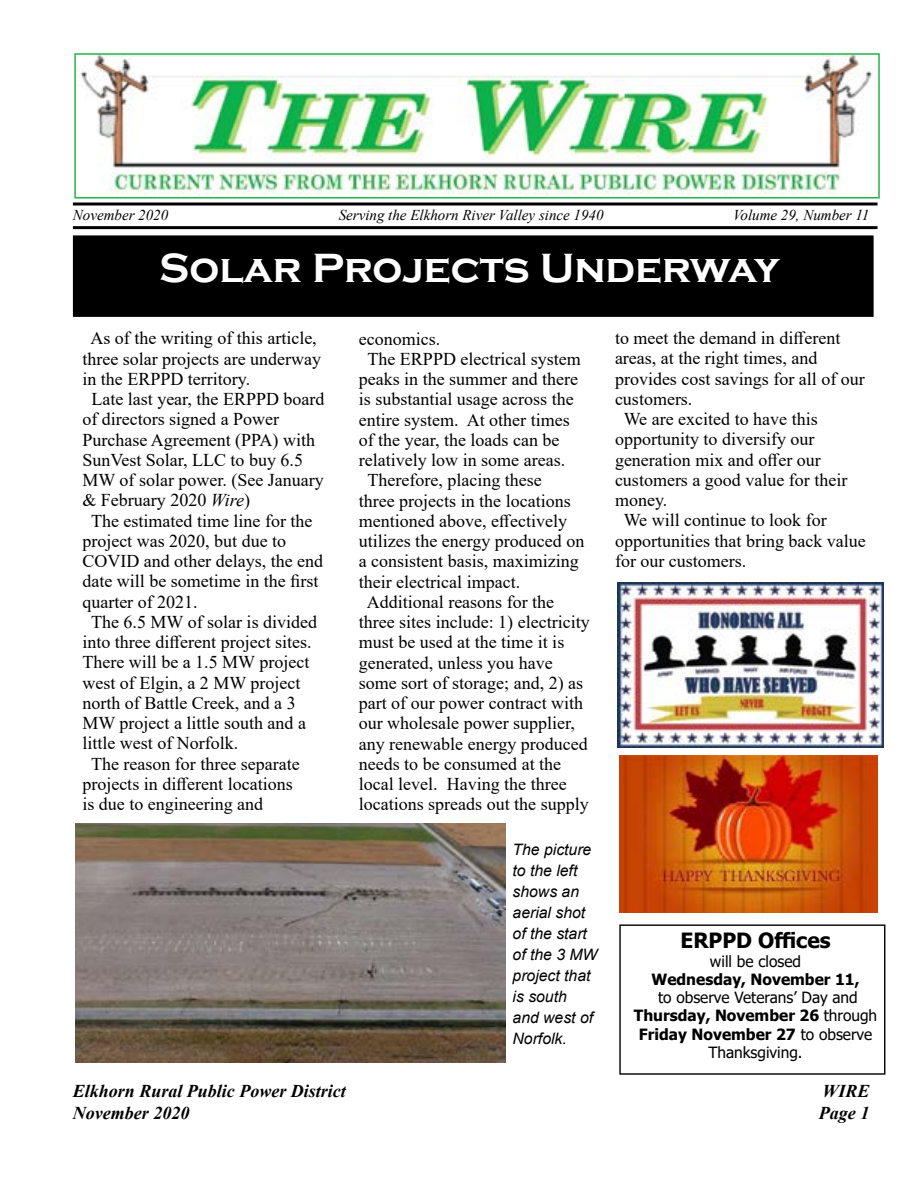
<style>
.page{position:relative;width:918px;height:1188px;background:#fff}
.page>*{position:absolute;margin:0;border:0;box-sizing:border-box;transform-origin:0 0}
.t1{font:700 42px "Copperplate Gothic";color:#fff}
.t2{font:700 21px "Tahoma";color:#000}
.t3{font:18px "Times New Roman";color:#000}
.t4{font:italic 700 18px "Times New Roman";color:#000}
.t5{font:italic 15.75px/21px "Arial";color:#000}
.t6{font:15.45px/18.3px "Tahoma";color:#000;text-align:center}
.t7{font:700 15.45px "Tahoma";color:#000}
.t8{font:italic 15px "Times New Roman";color:#000}
.s1{font-style:italic}
.s2{font-weight:700}
</style>
<div class="page">
<svg style="left:73px;top:202px;width:805px;height:4px;background:#3f3f3f"></svg>
<hr style="left:73px;top:226px;width:805px;height:3px;background:#000">
<img style="left:80px;top:56px;width:792px;height:140px">
<div style="left:74px;top:53px;width:806px;height:146px;border:2px solid #25b34b"></div>
<div style="left:74px;top:236px;width:799px;height:80px;background:#000"></div>
<div style="left:73px;top:235px;width:801px;height:82px;border:2px solid #000"></div>
<div style="left:619px;top:924px;width:266px;height:151px;border:1px solid #000"></div>
<img style="left:618px;top:582px;width:266px;height:165px">
<img style="left:619px;top:755px;width:259px;height:157px">
<img style="left:76px;top:824px;width:429px;height:238px">
<p class="t8" style="left:73px;top:204px;width:97px">November 2020</p>
<p class="t8" style="left:339px;top:204px;width:266px">Serving the Elkhorn River Valley since 1940</p>
<p class="t8" style="left:733px;top:204px;width:138px">Volume 29, Number 11</p>
<h1 class="t1" style="left:159px;top:245px;width:622px">Solar Projects Underway</h1>
<p class="t3" style="left:90px;top:326px;width:228px">As of the writing of this article,</p>
<p class="t3" style="left:82px;top:346px;width:240px">three solar projects are underway</p>
<p class="t3" style="left:82px;top:366px;width:169px">in the ERPPD territory.</p>
<p class="t3" style="left:91px;top:386px;width:235px">Late last year, the ERPPD board</p>
<p class="t3" style="left:82px;top:407px;width:198px">of directors signed a Power</p>
<p class="t3" style="left:82px;top:427px;width:234px">Purchase Agreement (PPA) with</p>
<p class="t3" style="left:82px;top:447px;width:222px">SunVest Solar, LLC to buy 6.5</p>
<p class="t3" style="left:82px;top:467px;width:243px">MW of solar power. (See January</p>
<p class="t3" style="left:82px;top:488px;width:169px">&amp; February 2020 <span class="s1">Wire</span>)</p>
<p class="t3" style="left:91px;top:508px;width:223px">The estimated time line for the</p>
<p class="t3" style="left:82px;top:528px;width:205px">project was 2020, but due to</p>
<p class="t3" style="left:82px;top:548px;width:242px">COVID and other delays, the end</p>
<p class="t3" style="left:82px;top:569px;width:237px">date will be sometime in the first</p>
<p class="t3" style="left:82px;top:589px;width:117px">quarter of 2021.</p>
<p class="t3" style="left:91px;top:609px;width:228px">The 6.5 MW of solar is divided</p>
<p class="t3" style="left:82px;top:629px;width:231px">into three different project sites.</p>
<p class="t3" style="left:82px;top:650px;width:229px">There will be a 1.5 MW project</p>
<p class="t3" style="left:82px;top:670px;width:220px">west of Elgin, a 2 MW project</p>
<p class="t3" style="left:82px;top:690px;width:215px">north of Battle Creek, and a 3</p>
<p class="t3" style="left:82px;top:710px;width:225px">MW project a little south and a</p>
<p class="t3" style="left:82px;top:731px;width:157px">little west of Norfolk.</p>
<p class="t3" style="left:91px;top:751px;width:210px">The reason for three separate</p>
<p class="t3" style="left:82px;top:771px;width:212px">projects in different locations</p>
<p class="t3" style="left:82px;top:791px;width:182px">is due to engineering and</p>
<p class="t3" style="left:359px;top:326px;width:83px">economics.</p>
<p class="t3" style="left:368px;top:346px;width:215px">The ERPPD electrical system</p>
<p class="t3" style="left:359px;top:367px;width:221px">peaks in the summer and there</p>
<p class="t3" style="left:359px;top:387px;width:216px">is substantial usage across the</p>
<p class="t3" style="left:359px;top:407px;width:212px">entire system. At other times</p>
<p class="t3" style="left:359px;top:427px;width:202px">of the year, the loads can be</p>
<p class="t3" style="left:359px;top:448px;width:208px">relatively low in some areas.</p>
<p class="t3" style="left:368px;top:468px;width:176px">Therefore, placing these</p>
<p class="t3" style="left:359px;top:488px;width:213px">three projects in the locations</p>
<p class="t3" style="left:359px;top:508px;width:210px">mentioned above, effectively</p>
<p class="t3" style="left:359px;top:529px;width:227px">utilizes the energy produced on</p>
<p class="t3" style="left:359px;top:549px;width:221px">a consistent basis, maximizing</p>
<p class="t3" style="left:359px;top:569px;width:163px">their electrical impact.</p>
<p class="t3" style="left:367px;top:589px;width:189px">Additional reasons for the</p>
<p class="t3" style="left:359px;top:610px;width:232px">three sites include: 1) electricity</p>
<p class="t3" style="left:359px;top:630px;width:207px">must be used at the time it is</p>
<p class="t3" style="left:359px;top:650px;width:195px">generated, unless you have</p>
<p class="t3" style="left:359px;top:670px;width:226px">some sort of storage; and, 2) as</p>
<p class="t3" style="left:359px;top:691px;width:226px">part of our power contract with</p>
<p class="t3" style="left:359px;top:711px;width:218px">our wholesale power supplier,</p>
<p class="t3" style="left:359px;top:731px;width:231px">any renewable energy produced</p>
<p class="t3" style="left:359px;top:751px;width:204px">needs to be consumed at the</p>
<p class="t3" style="left:359px;top:772px;width:209px">local level. Having the three</p>
<p class="t3" style="left:359px;top:792px;width:231px">locations spreads out the supply</p>
<p class="t5" style="left:513px;top:839px;width:86px">The picture to the left shows an aerial shot of the start of the 3 MW project that is south<br>and west of<br>Norfolk.</p>
<p class="t3" style="left:615px;top:326px;width:227px">to meet the demand in different</p>
<p class="t3" style="left:615px;top:346px;width:204px">areas, at the right times, and</p>
<p class="t3" style="left:615px;top:366px;width:251px">provides cost savings for all of our</p>
<p class="t3" style="left:615px;top:386px;width:79px">customers.</p>
<p class="t3" style="left:624px;top:407px;width:196px">We are excited to have this</p>
<p class="t3" style="left:615px;top:427px;width:201px">opportunity to diversify our</p>
<p class="t3" style="left:615px;top:447px;width:207px">generation mix and offer our</p>
<p class="t3" style="left:615px;top:467px;width:234px">customers a good value for their</p>
<p class="t3" style="left:615px;top:488px;width:54px">money.</p>
<p class="t3" style="left:624px;top:508px;width:205px">We will continue to look for</p>
<p class="t3" style="left:615px;top:528px;width:252px">opportunities that bring back value</p>
<p class="t3" style="left:615px;top:548px;width:133px">for our customers.</p>
<p class="t2" style="left:680px;top:926px;width:152px">ERPPD Offices</p>
<p class="t6" style="left:710px;top:953px;width:93px">will be closed</p>
<p class="t7" style="left:652px;top:968px;width:210px">Wednesday, November 11,</p>
<p class="t6" style="left:634px;top:989px;width:245px">to observe Veterans’ Day and<br><span class="s2">Thursday, November 26</span> through<br><span class="s2">Friday November 27</span> to observe<br>Thanksgiving.</p>
<p class="t4" style="left:73px;top:1079px;width:275px">Elkhorn Rural Public Power District</p>
<p class="t4" style="left:822px;top:1079px;width:49px">WIRE</p>
<p class="t4" style="left:73px;top:1100px;width:118px">November 2020</p>
<p class="t4" style="left:819px;top:1100px;width:52px">Page 1</p>
</div>
